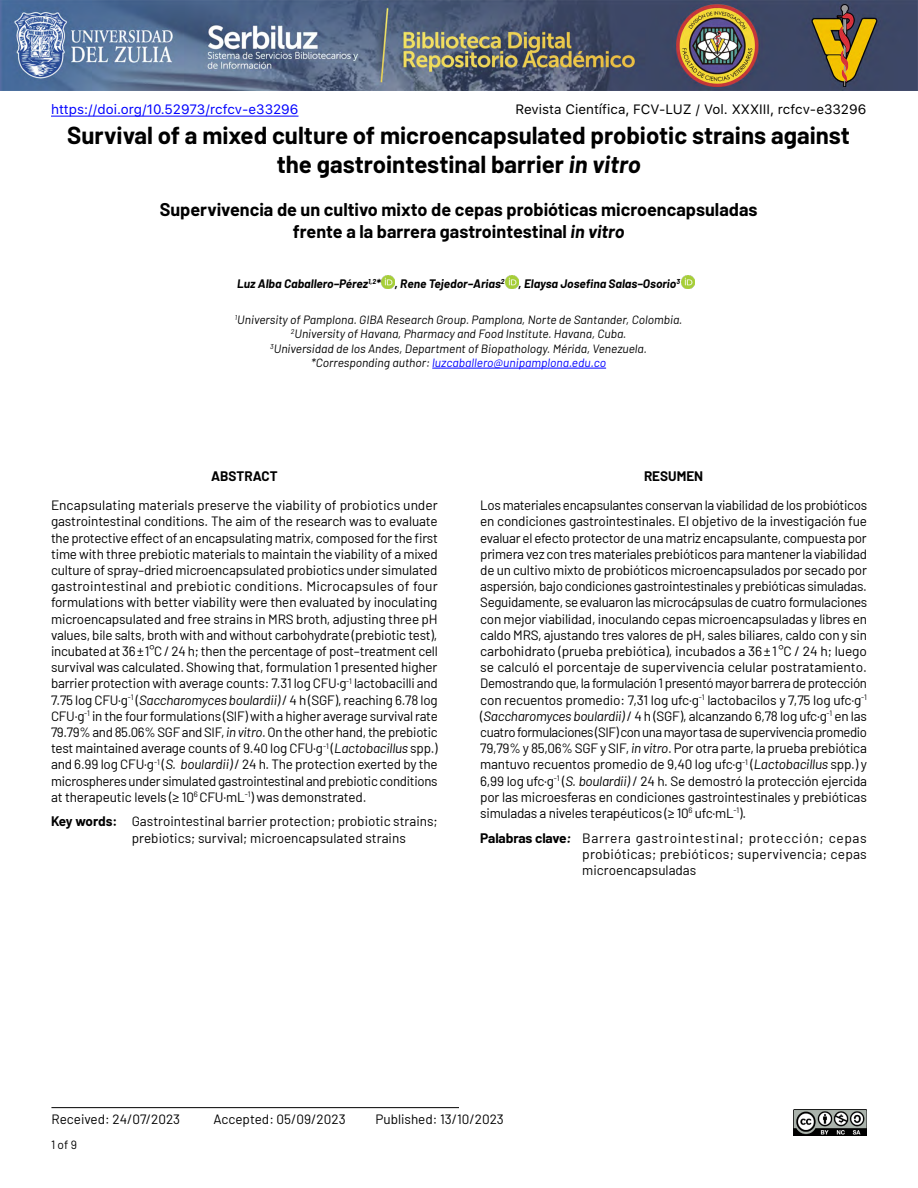
<style>
.page{position:relative;width:918px;height:1188px;background:#fff}
.page>*{position:absolute;margin:0;border:0;box-sizing:border-box;transform-origin:0 0}
.t1{font:700 24px/28.8px "Barlow";color:#000;text-align:center}
.t2{font:700 18px/21.6px "Barlow";color:#000;text-align:center}
.t3{font:13.5px/16.2px "Barlow";color:#000;text-align:justify}
.t4{font:13.5px "SFUI Text";color:#000}
.t5{font:13.5px "SFUI Text";color:#00f}
.t6{font:700 13.5px "Barlow";color:#000}
.t7{font:italic 12px/14.4px "Barlow";color:#000;text-align:center}
.t8{font:italic 700 12px "Barlow";color:#000}
.t9{font:12px "Barlow";color:#000}
.s1{font-style:italic}
.s2{color:#00f}
.s3{font-weight:700}
.s4{font-weight:700;font-style:italic}
</style>
<div class="page">
<svg style="left:382px;top:276px;width:13px;height:12px"></svg>
<svg style="left:506px;top:276px;width:13px;height:12px"></svg>
<svg style="left:682px;top:276px;width:12px;height:12px"></svg>
<hr style="left:51px;top:116px;width:248px;height:1px;background:#00f">
<hr style="left:51px;top:1107px;width:408px;height:1px;background:#000">
<img style="left:0;top:0;width:918px;height:90px">
<img style="left:793px;top:1110px;width:74px;height:25px">
<hr style="left:432px;top:368px;width:174px;height:1px;background:#00f">
<p class="t5" style="left:51px;top:99px;width:249px">https://doi.org/10.52973/rcfcv-e33296</p>
<p class="t4" style="left:515px;top:99px;width:352px">Revista Científica, FCV-LUZ / Vol. XXXIII, rcfcv-e33296</p>
<h1 class="t1" style="left:67px;top:119px;width:784px">Survival of a mixed culture of microencapsulated probiotic strains against the gastrointestinal barrier <span class="s1">in vitro</span></h1>
<h2 class="t2" style="left:160px;top:197px;width:599px">Supervivencia de un cultivo mixto de cepas probióticas microencapsuladas frente a la barrera gastrointestinal <span class="s1">in vitro</span></h2>
<p class="t8" style="left:237px;top:275px;width:444px">Luz Alba Caballero–Pérez<sup>1,2</sup>* , Rene Tejedor–Arias<sup>2</sup> , Elaysa Josefina Salas–Osorio<sup>3</sup></p>
<p class="t7" style="left:235px;top:312px;width:449px"><sup>1</sup>University of Pamplona. GIBA Research Group. Pamplona, Norte de Santander, Colombia.<br><sup>2</sup>University of Havana, Pharmacy and Food Institute. Havana, Cuba.<br><sup>3</sup>Universidad de los Andes, Department of Biopathology. Mérida, Venezuela. *Corresponding author: <span class="s2">luzcaballero@unipamplona.edu.co</span></p>
<p class="t6" style="left:211px;top:466px;width:68px">ABSTRACT</p>
<p class="t3" style="left:51px;top:496px;width:388px">Encapsulating materials preserve the viability of probiotics under gastrointestinal conditions. The aim of the research was to evaluate the protective effect of an encapsulating matrix, composed for the first time with three prebiotic materials to maintain the viability of a mixed culture of spray–dried microencapsulated probiotics under simulated gastrointestinal and prebiotic conditions. Microcapsules of four formulations with better viability were then evaluated by inoculating microencapsulated and free strains in MRS broth, adjusting three pH values, bile salts, broth with and without carbohydrate (prebiotic test), incubated at 36±1°C / 24 h; then the percentage of post–treatment cell survival was calculated. Showing that, formulation 1 presented higher barrier protection with average counts: 7.31 log CFU·g<sup>-1</sup> lactobacilli and 7.75 log CFU·g<sup>-1</sup> (<span class="s1">Saccharomyces boulardii)</span> / 4 h (SGF), reaching 6.78 log CFU·g<sup>-1</sup> in the four formulations (SIF) with a higher average survival rate 79.79% and 85.06% SGF and SIF, <span class="s1">in vitro</span>. On the other hand, the prebiotic test maintained average counts of 9.40 log CFU·g<sup>-1</sup> (<span class="s1">Lactobacillus</span> spp.) and 6.99 log CFU·g<sup>-1</sup> (<span class="s1">S. boulardii)</span> / 24 h. The protection exerted by the microspheres under simulated gastrointestinal and prebiotic conditions at therapeutic levels (≥ 10<sup>6</sup> CFU·mL<sup>-1</sup>) was demonstrated.</p>
<p class="t3" style="left:132px;top:812px;width:307px;text-indent:-81px"><span class="s3">Key words:</span> Gastrointestinal barrier protection; probiotic strains; prebiotics; survival; microencapsulated strains</p>
<p class="t6" style="left:644px;top:466px;width:61px">RESUMEN</p>
<p class="t3" style="left:480px;top:496px;width:388px">Los materiales encapsulantes conservan la viabilidad de los probióticos en condiciones gastrointestinales. El objetivo de la investigación fue evaluar el efecto protector de una matriz encapsulante, compuesta por primera vez con tres materiales prebióticos para mantener la viabilidad de un cultivo mixto de probióticos microencapsulados por secado por aspersión, bajo condiciones gastrointestinales y prebióticas simuladas.<br>Seguidamente, se evaluaron las microcápsulas de cuatro formulaciones con mejor viabilidad, inoculando cepas microencapsuladas y libres en caldo MRS, ajustando tres valores de pH, sales biliares, caldo con y sin carbohidrato (prueba prebiótica), incubados a 36±1°C / 24 h; luego se calculó el porcentaje de supervivencia celular postratamiento.<br>Demostrando que, la formulación 1 presentó mayor barrera de protección con recuentos promedio: 7,31 log ufc·g<sup>-1</sup> lactobacilos y 7,75 log ufc·g<sup>-1 </sup>(<span class="s1">Saccharomyces boulardii)</span> / 4 h (SGF), alcanzando 6,78 log ufc·g<sup>-1</sup> en las cuatro formulaciones (SIF) con una mayor tasa de supervivencia promedio 79,79% y 85,06% SGF y SIF, <span class="s1">in vitro</span>. Por otra parte, la prueba prebiótica mantuvo recuentos promedio de 9,40 log ufc·g<sup>-1</sup> (<span class="s1">Lactobacillus</span> spp.) y 6,99 log ufc·g<sup>-1</sup> (<span class="s1">S. boulardii)</span> / 24 h. Se demostró la protección ejercida por las microesferas en condiciones gastrointestinales y prebióticas simuladas a niveles terapéuticos (≥ 10<sup>6</sup> ufc·mL<sup>-1</sup>).</p>
<p class="t3" style="left:582px;top:829px;width:286px;text-indent:-102px"><span class="s3">Palabras clave</span><span class="s4">:</span> Barrera gastrointestinal; protección; cepas probióticas; prebióticos; supervivencia; cepas microencapsuladas</p>
<p class="t3" style="left:51px;top:1110px;width:130px">Received: 24/07/2023</p>
<p class="t3" style="left:213px;top:1110px;width:134px">Accepted: 05/09/2023</p>
<p class="t3" style="left:375px;top:1110px;width:130px">Published: 13/10/2023</p>
<p class="t9" style="left:51px;top:1136px;width:27px">1 of 9</p>
</div>
